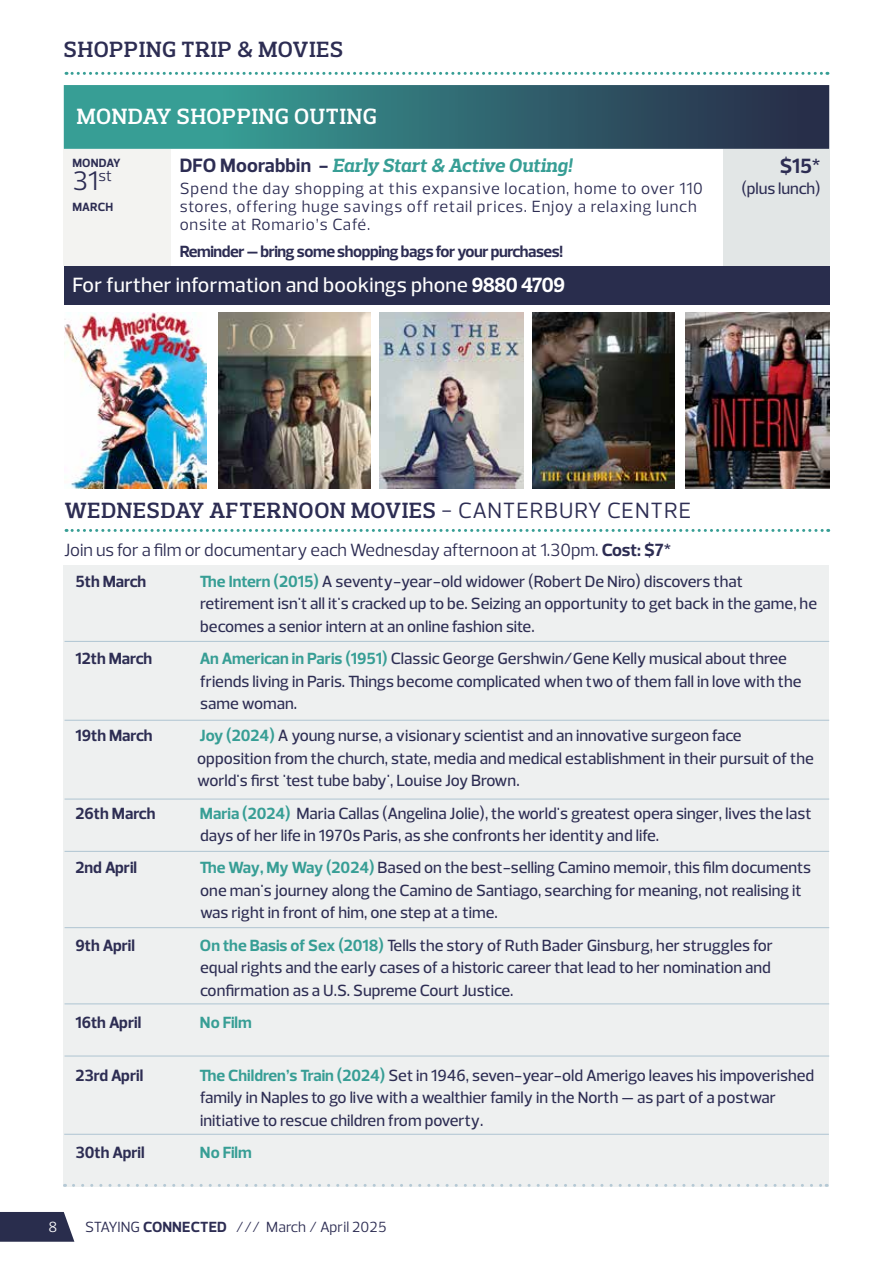
<style>
.page{position:relative;width:893px;height:1263px;background:#fff}
.page>*{position:absolute;margin:0;border:0;box-sizing:border-box;transform-origin:0 0}
.t1{font:27.3px "Prelo";color:#2d2d53}
.t2{font:600 22.5px "Prelo Slab";letter-spacing:.04em;color:#2d2d53}
.t3{font:600 22.5px "Prelo Slab";letter-spacing:.025em;color:#fff}
.t4{font:500 21px "Prelo";letter-spacing:.01em;color:#fff}
.t5{font:700 21px "Prelo";color:#2d2d53}
.t6{font:italic 700 19.5px "Prelo Slab";letter-spacing:-.005em;color:#379e95}
.t7{font:18px "Prelo";letter-spacing:-.005em;color:#2d2d53}
.t8{font:500 16.5px/22.5px "Prelo";color:#2d2d53}
.t9{font:16.5px/18px "Prelo";letter-spacing:.05em;color:#2d2d53}
.t10{font:700 16.5px "Prelo";color:#2d2d53}
.t11{font:700 16.5px "Prelo";letter-spacing:-.025em;color:#2d2d53}
.t12{font:700 16.5px "Prelo";color:#379e95}
.t13{font:15px "Prelo";letter-spacing:.01em;color:#2d2d53}
.t14{font:15px "Prelo";color:#fff}
.t15{font:700 12.15px "Prelo";letter-spacing:.01em;color:#2d2d53}
.s1{font-family:"Prelo";font-style:normal;font-size:19.65px;color:#2d2d53}
.s2{font-family:"Prelo";font-style:normal;color:#2d2d53}
.s3{font-family:"Prelo Slab";font-weight:700}
.s4{font-family:"Prelo";font-weight:400}
.s5{font-weight:700}
.s6{font-weight:700;color:#379e95}
</style>
<div class="page">
<svg style="left:0;top:1212px;width:74px;height:30px;background:#383c5a"></svg>
<svg style="left:64px;top:85px;width:765px;height:64px;background:#316e75"></svg>
<svg style="left:66px;top:72px;width:762px;height:3px"></svg>
<div style="left:64px;top:149px;width:107px;height:117px;background:#f3f3f1"></div>
<div style="left:723px;top:149px;width:106px;height:117px;background:#e2e6e6"></div>
<div style="left:64px;top:266px;width:765px;height:38px;background:#292d4d"></div>
<div style="left:64px;top:565px;width:765px;height:622px;background:#eef0f0"></div>
<hr style="left:65px;top:641px;width:764px;height:1px;background:#b5c9d5">
<hr style="left:65px;top:720px;width:764px;height:1px;background:#b5c9d5">
<hr style="left:65px;top:798px;width:764px;height:2px;background:#b5c9d5">
<hr style="left:65px;top:851px;width:764px;height:1px;background:#b5c9d5">
<hr style="left:65px;top:1003px;width:764px;height:1px;background:#b5c9d5">
<hr style="left:65px;top:1055px;width:764px;height:1px;background:#b5c9d5">
<svg style="left:73px;top:1184px;width:754px;height:3px"></svg>
<svg style="left:66px;top:529px;width:763px;height:3px"></svg>
<img style="left:65px;top:312px;width:141px;height:176px">
<img style="left:218px;top:312px;width:153px;height:176px">
<img style="left:380px;top:312px;width:144px;height:176px">
<svg style="left:674px;top:312px;width:1px;height:176px"></svg>
<img style="left:532px;top:312px;width:142px;height:176px">
<img style="left:685px;top:312px;width:144px;height:176px">
<hr style="left:64px;top:1134px;width:765px;height:1px;background:#b5c9d5">
<hr style="left:65px;top:927px;width:764px;height:1px;background:#b5c9d5">
<h2 class="t2" style="left:64px;top:36px;width:281px">SHOPPING TRIP &amp; MOVIES</h2>
<h2 class="t3" style="left:77px;top:102px;width:302px">MONDAY SHOPPING OUTING</h2>
<p class="t15" style="left:72px;top:155px;width:50px">MONDAY</p>
<h1 class="t1" style="left:72px;top:164px;width:41px">31<sup>st</sup></h1>
<p class="t15" style="left:72px;top:200px;width:42px">MARCH</p>
<p class="t6" style="left:180px;top:154px;width:394px"><span class="s1">DFO Moorabbin</span> <span class="s2">-</span> Early Start &amp; Active Outing!</p>
<p class="t9" style="left:180px;top:180px;width:525px">Spend the day shopping at this expansive location, home to over 110 stores, offering huge savings off retail prices. Enjoy a relaxing lunch onsite at Romario’s Café.</p>
<p class="t11" style="left:180px;top:241px;width:385px">Reminder – bring some shopping bags for your purchases!</p>
<p class="t4" style="left:72px;top:272px;width:494px">For further information and bookings phone <span class="s3">9880 4709</span></p>
<p class="t5" style="left:780px;top:153px;width:42px">$15*</p>
<p class="t8" style="left:741px;top:177px;width:81px">(plus lunch)</p>
<h2 class="t2" style="left:65px;top:497px;width:628px">WEDNESDAY AFTERNOON MOVIES <span class="s4">- CANTERBURY CENTRE</span></h2>
<p class="t7" style="left:65px;top:539px;width:608px">Join us for a film or documentary each Wednesday afternoon at 1.30pm. <span class="s5">Cost: $7*</span></p>
<p class="t10" style="left:75px;top:571px;width:72px">5th March</p>
<p class="t8" style="left:200px;top:570px;width:619px"><span class="s6">The Intern (2015)</span> A seventy-year-old widower (Robert De Niro) discovers that retirement isn't all it's cracked up to be. Seizing an opportunity to get back in the game, he becomes a senior intern at an online fashion site.</p>
<p class="t10" style="left:75px;top:648px;width:78px">12th March</p>
<p class="t8" style="left:200px;top:647px;width:603px"><span class="s6">An American in Paris (1951)</span> Classic George Gershwin/Gene Kelly musical about three friends living in Paris. Things become complicated when two of them fall in love with the same woman.</p>
<p class="t10" style="left:75px;top:726px;width:79px">19th March</p>
<p class="t8" style="left:197px;top:725px;width:618px"><span class="s6">Joy (2024)</span> A young nurse, a visionary scientist and an innovative surgeon face opposition from the church, state, media and medical establishment in their pursuit of the world's first 'test tube baby', Louise Joy Brown.</p>
<p class="t10" style="left:75px;top:803px;width:81px">26th March</p>
<p class="t8" style="left:200px;top:802px;width:613px"><span class="s6">Maria (2024)</span> Maria Callas (Angelina Jolie), the world's greatest opera singer, lives the last days of her life in 1970s Paris, as she confronts her identity and life.</p>
<p class="t10" style="left:75px;top:858px;width:63px">2nd April</p>
<p class="t8" style="left:200px;top:857px;width:613px"><span class="s6">The Way, My Way (2024)</span> Based on the best-selling Camino memoir, this film documents one man's journey along the Camino de Santiago, searching for meaning, not realising it was right in front of him, one step at a time.</p>
<p class="t10" style="left:75px;top:935px;width:61px">9th April</p>
<p class="t8" style="left:200px;top:934px;width:575px"><span class="s6">On the Basis of Sex (2018)</span> Tells the story of Ruth Bader Ginsburg, her struggles for equal rights and the early cases of a historic career that lead to her nomination and confirmation as a U.S. Supreme Court Justice.</p>
<p class="t10" style="left:75px;top:1012px;width:67px">16th April</p>
<p class="t12" style="left:200px;top:1012px;width:53px">No Film</p>
<p class="t10" style="left:75px;top:1065px;width:69px">23rd April</p>
<p class="t8" style="left:200px;top:1064px;width:616px"><span class="s6">The Children’s Train (2024)</span> Set in 1946, seven-year-old Amerigo leaves his impoverished family in Naples to go live with a wealthier family in the North — as part of a postwar initiative to rescue children from poverty.</p>
<p class="t10" style="left:75px;top:1142px;width:71px">30th April</p>
<p class="t12" style="left:200px;top:1142px;width:53px">No Film</p>
<p class="t14" style="left:49px;top:1218px;width:10px">8</p>
<p class="t13" style="left:85px;top:1218px;width:303px">STAYING <span class="s5">CONNECTED</span> /// March / April 2025</p>
</div>
